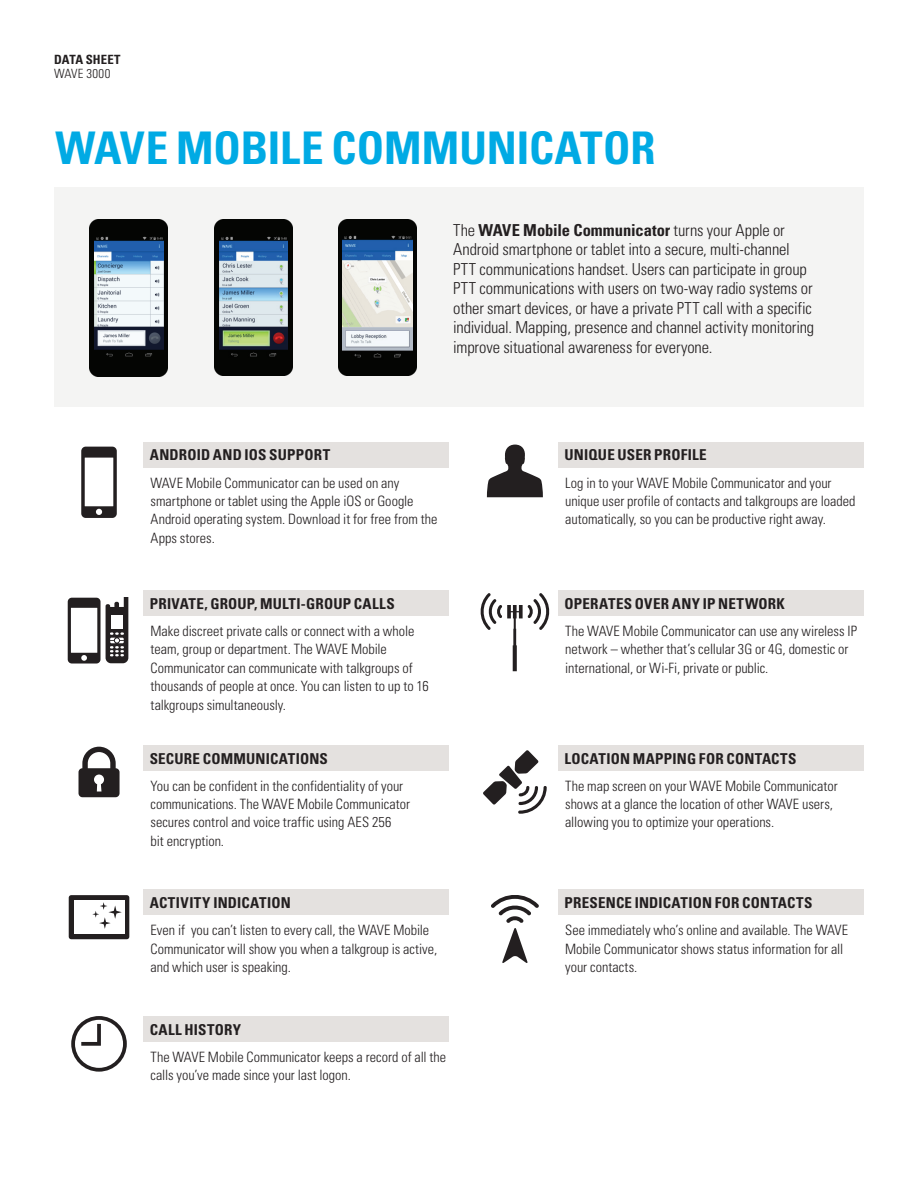
<style>
.page{position:relative;width:918px;height:1188px;background:#fff}
.page>*{position:absolute;margin:0;border:0;box-sizing:border-box;transform-origin:0 0}
.t1{font:700 condensed 45px "Univers";color:#00aae4}
.t2{font:300 condensed 16.5px/19.5px "Univers";letter-spacing:-.005em;color:#231f20}
.t3{font:700 condensed 15px "Univers";letter-spacing:.015em;color:#231f20}
.t4{font:300 condensed 14.25px/18.3px "Univers";color:#231f20}
.t5{font:700 condensed 12.75px "Univers";letter-spacing:.005em;color:#231f20}
.t6{font:300 condensed 12.75px "Univers";letter-spacing:.03em;color:#231f20}
.s1{font-weight:700}
</style>
<div class="page">
<div style="left:54px;top:188px;width:810px;height:219px;background:#f4f4f3"></div>
<div style="left:558px;top:745px;width:306px;height:25px;background:#e4e1df"></div>
<svg style="left:483px;top:750px;width:64px;height:64px"></svg>
<div style="left:143px;top:1016px;width:306px;height:25px;background:#e4e1df"></div>
<svg style="left:71px;top:1016px;width:56px;height:56px"></svg>
<div style="left:558px;top:890px;width:306px;height:25px;background:#e4e1df"></div>
<svg style="left:491px;top:895px;width:48px;height:68px"></svg>
<div style="left:143px;top:890px;width:306px;height:25px;background:#e4e1df"></div>
<div style="left:69px;top:895px;width:60px;height:44px;background:#231f20;border-radius:3px"></div>
<div style="left:74px;top:900px;width:50px;height:34px;background:#fff"></div>
<svg style="left:92px;top:902px;width:30px;height:27px"></svg>
<div style="left:558px;top:590px;width:306px;height:26px;background:#e4e1df"></div>
<svg style="left:480px;top:593px;width:70px;height:78px"></svg>
<div style="left:143px;top:745px;width:306px;height:25px;background:#e4e1df"></div>
<svg style="left:79px;top:747px;width:41px;height:50px"></svg>
<div style="left:143px;top:442px;width:306px;height:25px;background:#e4e1df"></div>
<svg style="left:81px;top:447px;width:36px;height:71px"></svg>
<div style="left:558px;top:442px;width:306px;height:25px;background:#e4e1df"></div>
<svg style="left:487px;top:445px;width:56px;height:52px"></svg>
<img style="left:339px;top:219px;width:78px;height:157px">
<img style="left:343px;top:236px;width:69px;height:123px">
<div style="left:215px;top:219px;width:78px;height:157px;background:#040503"></div>
<img style="left:219px;top:237px;width:69px;height:121px">
<div style="left:90px;top:219px;width:78px;height:157px;background:#040503"></div>
<img style="left:94px;top:237px;width:69px;height:122px">
<div style="left:143px;top:590px;width:306px;height:26px;background:#e4e1df"></div>
<svg style="left:68px;top:598px;width:60px;height:66px"></svg>
<p class="t5" style="left:54px;top:52px;width:68px">DATA SHEET</p>
<p class="t6" style="left:54px;top:66px;width:58px">WAVE 3000</p>
<h1 class="t1" style="left:56px;top:120px;width:602px">WAVE MOBILE COMMUNICATOR</h1>
<p class="t2" style="left:453px;top:220px;width:363px">The <span class="s1">WAVE Mobile Communicator</span> turns your Apple or Android smartphone or tablet into a secure, multi-channel PTT communications handset. Users can participate in group PTT communications with users on two-way radio systems or other smart devices, or have a private PTT call with a specific individual. Mapping, presence and channel activity monitoring improve situational awareness for everyone.</p>
<p class="t3" style="left:150px;top:446px;width:182px">ANDROID AND IOS SUPPORT</p>
<p class="t4" style="left:151px;top:473px;width:289px">WAVE Mobile Communicator can be used on any smartphone or tablet using the Apple iOS or Google Android operating system. Download it for free from the Apps stores.</p>
<p class="t3" style="left:150px;top:595px;width:247px">PRIVATE, GROUP, MULTI-GROUP CALLS</p>
<p class="t4" style="left:151px;top:622px;width:280px">Make discreet private calls or connect with a whole team, group or department. The WAVE Mobile Communicator can communicate with talkgroups of thousands of people at once. You can listen to up to 16 talkgroups simultaneously.</p>
<p class="t3" style="left:150px;top:749px;width:180px">SECURE COMMUNICATIONS</p>
<p class="t4" style="left:151px;top:777px;width:261px">You can be confident in the confidentiality of your communications. The WAVE Mobile Communicator secures control and voice traffic using AES 256<br>bit encryption.</p>
<p class="t3" style="left:150px;top:894px;width:142px">ACTIVITY INDICATION</p>
<p class="t4" style="left:151px;top:921px;width:288px">Even if you can’t listen to every call, the WAVE Mobile<br>Communicator will show you when a talkgroup is active, and which user is speaking.</p>
<p class="t3" style="left:564px;top:446px;width:144px">UNIQUE USER PROFILE</p>
<p class="t4" style="left:565px;top:473px;width:292px">Log in to your WAVE Mobile Communicator and your unique user profile of contacts and talkgroups are loaded automatically, so you can be productive right away.</p>
<p class="t3" style="left:564px;top:595px;width:222px">OPERATES OVER ANY IP NETWORK</p>
<p class="t4" style="left:565px;top:622px;width:293px">The WAVE Mobile Communicator can use any wireless IP network – whether that’s cellular 3G or 4G, domestic or international, or Wi-Fi, private or public.</p>
<p class="t3" style="left:564px;top:749px;width:234px">LOCATION MAPPING FOR CONTACTS</p>
<p class="t4" style="left:565px;top:777px;width:274px">The map screen on your WAVE Mobile Communicator shows at a glance the location of other WAVE users, allowing you to optimize your operations.</p>
<p class="t3" style="left:564px;top:894px;width:249px">PRESENCE INDICATION FOR CONTACTS</p>
<p class="t4" style="left:565px;top:921px;width:285px">See immediately who’s online and available. The WAVE<br>Mobile Communicator shows status information for all your contacts.</p>
<p class="t3" style="left:150px;top:1020px;width:93px">CALL HISTORY</p>
<p class="t4" style="left:151px;top:1047px;width:297px">The WAVE Mobile Communicator keeps a record of all the calls you’ve made since your last logon.</p>
</div>
